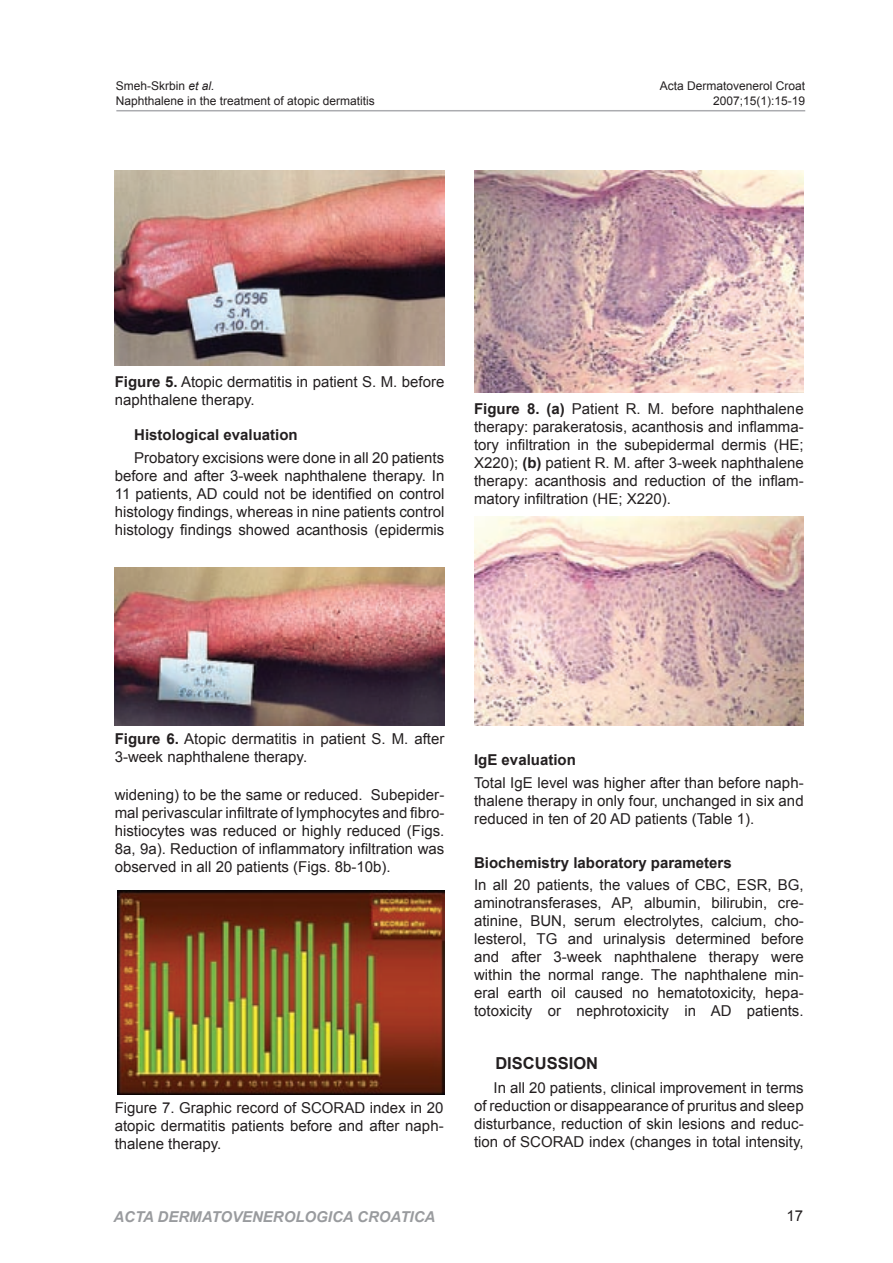
<style>
.page{position:relative;width:893px;height:1263px;background:#fff}
.page>*{position:absolute;margin:0;border:0;box-sizing:border-box;transform-origin:0 0}
.NASLOVI_U_TEKSTU{font:700 16.5px "Arial";color:#231f20}
.TEKST{font:15px/18px "Arial";color:#231f20;text-align:justify}
.TEKST-2{font:700 15px "Arial";color:#231f20}
.t1{font:italic 700 15px "Arial";color:#999b9e}
.Tijelo_teksta_uvlaka_3{font:12px "Arial";color:#231f20}
.s1{font-style:italic}
.s2{font-weight:700}
</style>
<div class="page">
<img style="left:117px;top:890px;width:327px;height:205px">
<img style="left:115px;top:568px;width:329px;height:157px">
<img style="left:115px;top:170px;width:329px;height:196px">
<img style="left:474px;top:517px;width:330px;height:208px">
<img style="left:474px;top:170px;width:330px;height:223px">
<hr style="left:116px;top:110px;width:689px;height:1px;background:#abacb0">
<p class="Tijelo_teksta_uvlaka_3" style="left:116px;top:78px;width:100px">Smeh-Skrbin <span class="s1">et al.</span></p>
<p class="Tijelo_teksta_uvlaka_3" style="left:660px;top:78px;width:147px">Acta Dermatovenerol Croat</p>
<p class="Tijelo_teksta_uvlaka_3" style="left:116px;top:93px;width:260px">Naphthalene in the treatment of atopic dermatitis</p>
<p class="Tijelo_teksta_uvlaka_3" style="left:713px;top:93px;width:94px">2007;15(1):15-19</p>
<p class="TEKST" style="left:115px;top:372px;width:331px"><span class="s2">Figure 5.</span> Atopic dermatitis in patient S. M. before naphthalene therapy.</p>
<p class="TEKST-2" style="left:134px;top:425px;width:165px">Histological evaluation</p>
<p class="TEKST" style="left:115px;top:449px;width:331px;text-indent:20px">Probatory excisions were done in all 20 patients before and after 3-week naphthalene therapy. In 11 patients, AD could not be identified on control histology findings, whereas in nine patients control histology findings showed acanthosis (epidermis</p>
<p class="TEKST" style="left:474px;top:400px;width:331px"><span class="s2">Figure 8. (a)</span> Patient R. M. before naphthalene therapy: parakeratosis, acanthosis and inflamma&shy;tory infiltration in the subepidermal dermis (HE; X220); <span class="s2">(b)</span> patient R. M. after 3-week naphthalene therapy: acanthosis and reduction of the inflam&shy;matory infiltration (HE; X220).</p>
<p class="TEKST" style="left:115px;top:730px;width:331px"><span class="s2">Figure 6.</span> Atopic dermatitis in patient S. M. after<br>3-week naphthalene therapy.</p>
<p class="TEKST" style="left:115px;top:786px;width:331px">widening) to be the same or reduced. Subepider&shy;mal perivascular infiltrate of lymphocytes and fibro&shy;histiocytes was reduced or highly reduced (Figs.<br>8a, 9a). Reduction of inflammatory infiltration was observed in all 20 patients (Figs. 8b-10b).</p>
<p class="TEKST" style="left:115px;top:1099px;width:330px">Figure 7. Graphic record of SCORAD index in 20 atopic dermatitis patients before and after naph&shy;thalene therapy.</p>
<p class="TEKST-2" style="left:474px;top:750px;width:103px">IgE evaluation</p>
<p class="TEKST" style="left:474px;top:773px;width:331px">Total IgE level was higher after than before naph&shy;thalene therapy in only four, unchanged in six and reduced in ten of 20 AD patients (Table 1).</p>
<p class="TEKST-2" style="left:474px;top:853px;width:259px">Biochemistry laboratory parameters</p>
<p class="TEKST" style="left:474px;top:876px;width:331px">In all 20 patients, the values of CBC, ESR, BG, aminotransferases, AP, albumin, bilirubin, cre&shy;atinine, BUN, serum electrolytes, calcium, cho&shy;lesterol, TG and urinalysis determined before and after 3-week naphthalene therapy were within the normal range. The naphthalene min&shy;eral earth oil caused no hematotoxicity, hepa&shy;totoxicity or nephrotoxicity in AD patients.</p>
<p class="NASLOVI_U_TEKSTU" style="left:495px;top:1052px;width:104px">DISCUSSION</p>
<p class="TEKST" style="left:474px;top:1079px;width:331px;text-indent:20px">In all 20 patients, clinical improvement in terms of reduction or disappearance of pruritus and sleep disturbance, reduction of skin lesions and reduc&shy;tion of SCORAD index (changes in total intensity,</p>
<p class="t1" style="left:113px;top:1207px;width:323px">ACTA DERMATOVENEROLOGICA CROATICA</p>
<p class="TEKST" style="left:787px;top:1207px;width:18px">17</p>
</div>
